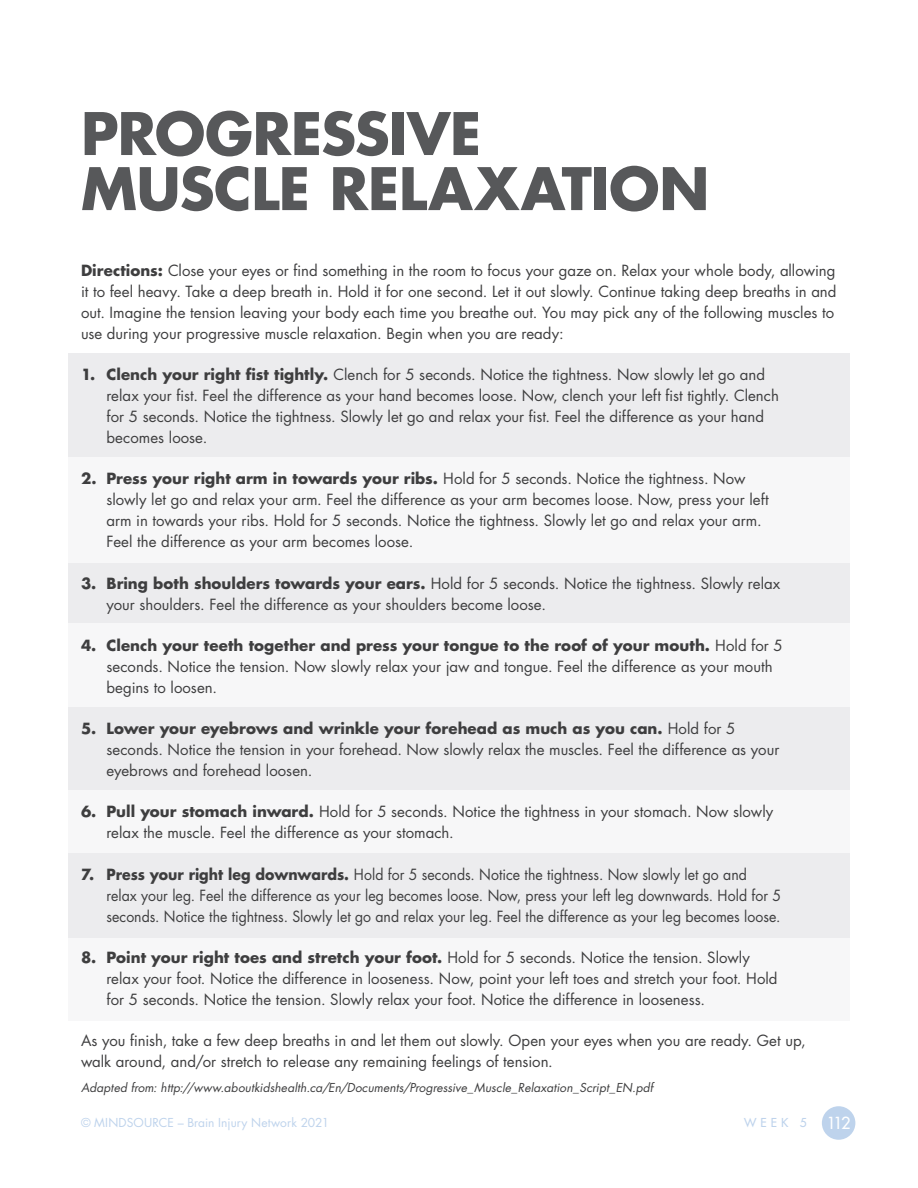
<style>
.page{position:relative;width:918px;height:1188px;background:#fff}
.page>*{position:absolute;margin:0;border:0;box-sizing:border-box;transform-origin:0 0}
.WEEK___Header{font:700 57px/55.1px "Futura Std";letter-spacing:-.01em;color:#57585a}
.t1{font:15px/21px "Futura Std";color:#3e3e3f}
.t2{font:15px/21px "Futura Std";color:#3e3e3f;scale:.94 1}
.t3{font:italic 12px "Futura Std";letter-spacing:.01em;color:#3e3e3f}
.t4{font:12px "Futura Std";letter-spacing:.005em;color:#bed3ec}
.t5{font:500 12px "Futura Std";color:#bed3ec}
.s1{font-weight:700}
.s2{font-size:16.2px;color:#fff}
</style>
<div class="page">
<div style="left:68px;top:789px;width:782px;height:64px;background:#f7f7f8"></div>
<div style="left:68px;top:706px;width:782px;height:83px;background:#ececee"></div>
<div style="left:68px;top:937px;width:782px;height:84px;background:#f7f7f8"></div>
<div style="left:68px;top:853px;width:782px;height:84px;background:#ececee"></div>
<div style="left:68px;top:354px;width:782px;height:103px;background:#ececee"></div>
<div style="left:68px;top:623px;width:782px;height:83px;background:#f7f7f8"></div>
<div style="left:68px;top:563px;width:782px;height:60px;background:#ececee"></div>
<div style="left:68px;top:457px;width:782px;height:106px;background:#f7f7f8"></div>
<div style="left:822px;top:1106px;width:33px;height:34px;background:#bed3ec;border-radius:50%"></div>
<p class="WEEK___Header" style="left:81px;top:105px;width:630px">PROGRESSIVE<br>MUSCLE RELAXATION</p>
<p class="t1" style="left:81px;top:260px;width:757px"><span class="s1">Directions:</span> Close your eyes or find something in the room to focus your gaze on. Relax your whole body, allowing it to feel heavy. Take a deep breath in. Hold it for one second. Let it out slowly. Continue taking deep breaths in and out. Imagine the tension leaving your body each time you breathe out. You may pick any of the following muscles to use during your progressive muscle relaxation. Begin when you are ready:</p>
<p class="t1" style="left:106px;top:364px;width:674px;text-indent:-26px"><span class="s1">1. Clench your right fist tightly.</span> Clench for 5 seconds. Notice the tightness. Now slowly let go and relax your fist. Feel the difference as your hand becomes loose. Now, clench your left fist tightly. Clench for 5 seconds. Notice the tightness. Slowly let go and relax your fist. Feel the difference as your hand becomes loose.</p>
<p class="t1" style="left:106px;top:469px;width:664px;text-indent:-26px"><span class="s1">2. Press your right arm in towards your ribs.</span> Hold for 5 seconds. Notice the tightness. Now slowly let go and relax your arm. Feel the difference as your arm becomes loose. Now, press your left arm in towards your ribs. Hold for 5 seconds. Notice the tightness. Slowly let go and relax your arm.<br>Feel the difference as your arm becomes loose.</p>
<p class="t1" style="left:106px;top:573px;width:675px;text-indent:-26px"><span class="s1">3. Bring both shoulders towards your ears.</span> Hold for 5 seconds. Notice the tightness. Slowly relax your shoulders. Feel the difference as your shoulders become loose.</p>
<p class="t1" style="left:106px;top:635px;width:678px;text-indent:-26px"><span class="s1">4. Clench your teeth together and press your tongue to the roof of your mouth.</span> Hold for 5 seconds. Notice the tension. Now slowly relax your jaw and tongue. Feel the difference as your mouth begins to loosen.</p>
<p class="t1" style="left:106px;top:718px;width:674px;text-indent:-26px"><span class="s1">5. Lower your eyebrows and wrinkle your forehead as much as you can.</span> Hold for 5 seconds. Notice the tension in your forehead. Now slowly relax the muscles. Feel the difference as your eyebrows and forehead loosen.</p>
<p class="t1" style="left:106px;top:802px;width:668px;text-indent:-26px"><span class="s1">6. Pull your stomach inward.</span> Hold for 5 seconds. Notice the tightness in your stomach. Now slowly relax the muscle. Feel the difference as your stomach.</p>
<p class="t2" style="left:106px;top:864px;width:719px;text-indent:-26px"><span class="s1">7. Press your right leg downwards.</span> Hold for 5 seconds. Notice the tightness. Now slowly let go and<br>relax your leg. Feel the difference as your leg becomes loose. Now, press your left leg downwards. Hold for 5 seconds. Notice the tightness. Slowly let go and relax your leg. Feel the difference as your leg becomes loose.</p>
<p class="t1" style="left:106px;top:947px;width:673px;text-indent:-26px"><span class="s1">8. Point your right toes and stretch your foot.</span> Hold for 5 seconds. Notice the tension. Slowly relax your foot. Notice the difference in looseness. Now, point your left toes and stretch your foot. Hold for 5 seconds. Notice the tension. Slowly relax your foot. Notice the difference in looseness.</p>
<p class="t1" style="left:81px;top:1030px;width:726px">As you finish, take a few deep breaths in and let them out slowly. Open your eyes when you are ready. Get up, walk around, and/or stretch to release any remaining feelings of tension.</p>
<p class="t3" style="left:81px;top:1080px;width:574px">Adapted from: http://www.aboutkidshealth.ca/En/Documents/Progressive_Muscle_Relaxation_Script_EN.pdf</p>
<p class="t4" style="left:81px;top:1115px;width:250px">© MINDSOURCE – Brain Injury Network 2021</p>
<p class="t5" style="left:744px;top:1116px;width:108px">WEEK 5 <span class="s2">112</span></p>
</div>
